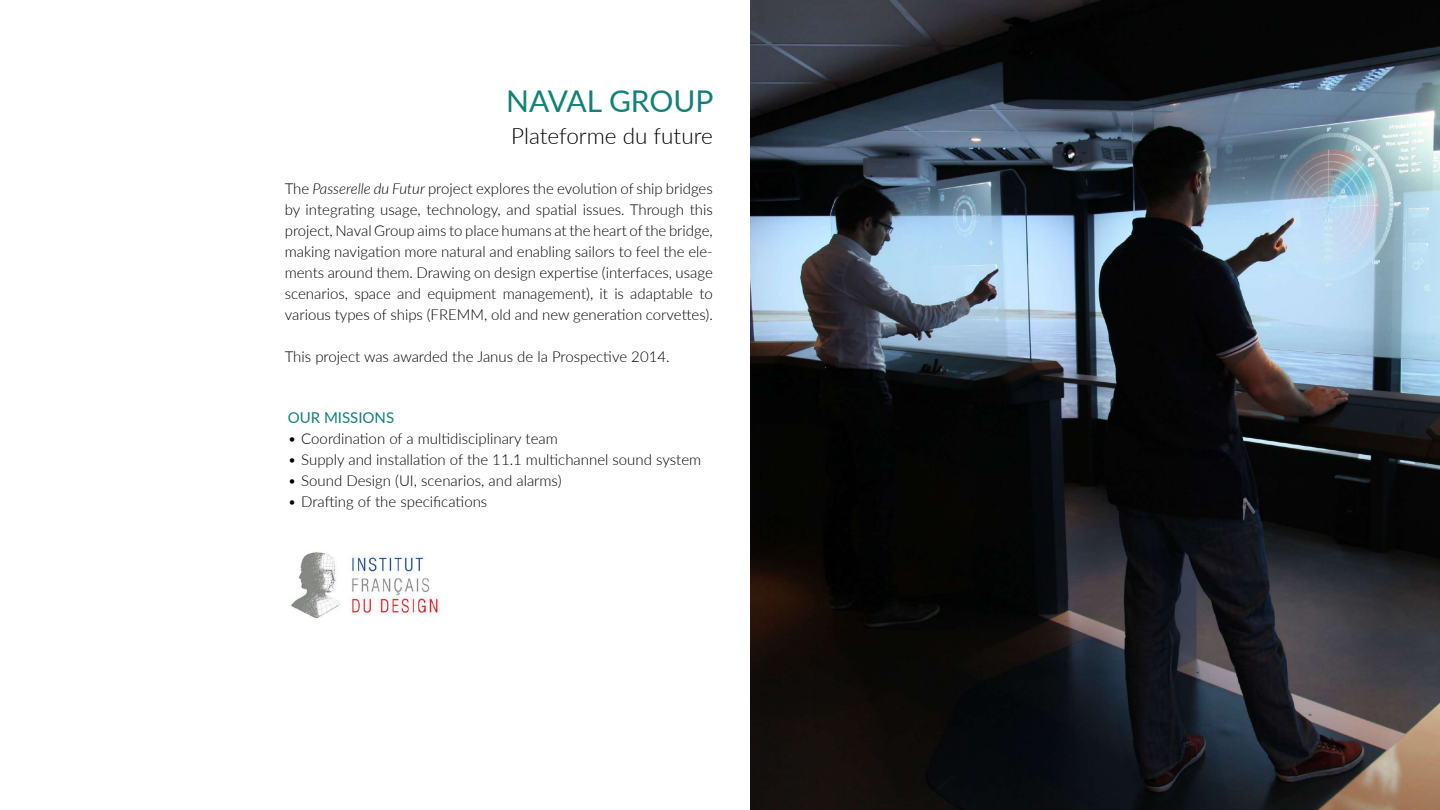
<style>
.page{position:relative;width:1440px;height:810px;background:#fff}
.page>*{position:absolute;margin:0;border:0;box-sizing:border-box;transform-origin:0 0}
.t1{font:30px "Lato";color:#118177}
.t2{font:300 22.5px "Lato";color:#000}
.t3{font:300 15px/21px "Lato";color:#000;text-align:justify}
.t4{font:15px "Lato";color:#118177}
.s1{font-style:italic}
</style>
<div class="page">
<img style="left:751px;top:0;width:689px;height:810px">
<img style="left:291px;top:552px;width:150px;height:66px">
<h1 class="t1" style="left:506px;top:80px;width:209px">NAVAL GROUP</h1>
<h2 class="t2" style="left:511px;top:120px;width:203px">Plateforme du future</h2>
<p class="t3" style="left:285px;top:177px;width:430px">The <span class="s1">Passerelle du Futur</span> project explores the evolution of ship bridges by integrating usage, technology, and spatial issues. Through this project, Naval Group aims to place humans at the heart of the bridge, making navigation more natural and enabling sailors to feel the ele&shy;ments around them. Drawing on design expertise (interfaces, usage scenarios, space and equipment management), it is adaptable to various types of ships (FREMM, old and new generation corvettes).</p>
<p class="t3" style="left:285px;top:345px;width:386px">This project was awarded the Janus de la Prospective 2014.</p>
<p class="t4" style="left:288px;top:407px;width:108px">OUR MISSIONS</p>
<p class="t3" style="left:288px;top:428px;width:272px">• Coordination of a multidisciplinary team</p>
<p class="t3" style="left:288px;top:449px;width:415px">• Supply and installation of the 11.1 multichannel sound system</p>
<p class="t3" style="left:288px;top:470px;width:275px">• Sound Design (UI, scenarios, and alarms)</p>
<p class="t3" style="left:288px;top:491px;width:201px">• Drafting of the specifications</p>
</div>
